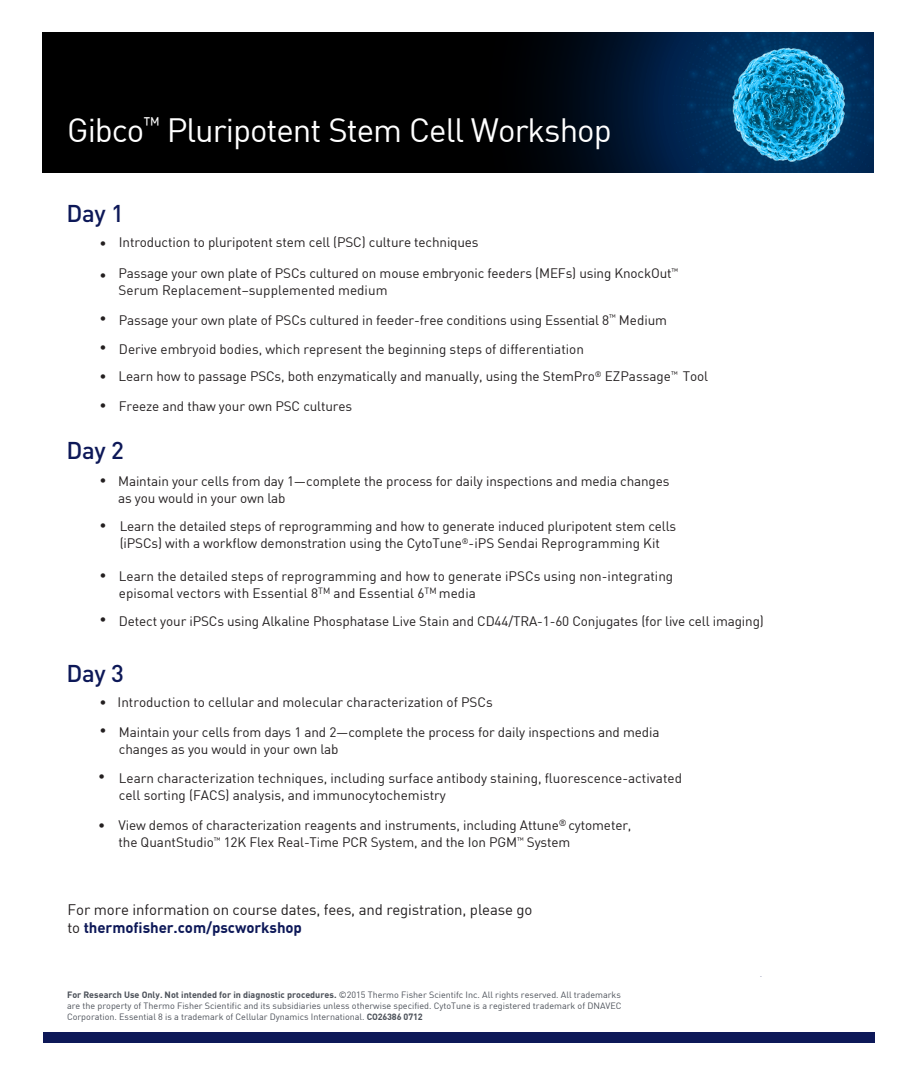
<style>
.page{position:relative;width:918px;height:1085px;background:#fff}
.page>*{position:absolute;margin:0;border:0;box-sizing:border-box;transform-origin:0 0}
.Basic_Subhead_1{font:33px "DIN Offc Pro";letter-spacing:-.03em;color:#fff}
.Subhead_2{font:500 24px "DIN Pro";letter-spacing:-.015em;color:#0d1858}
.Call_to_Action{font:15px/18px "DIN Offc Pro";letter-spacing:-.01em;color:#231f20}
.t1{font:13.5px/16.8px "DIN Offc Pro";letter-spacing:-.01em;color:#231f20}
.t2{font:13.5px "DIN Pro";color:#231f20}
.Legal{font:9px/10.8px "DIN Offc Pro";color:#4c5159;text-align:justify}
.s1{font-family:"DIN Pro"}
.s2{font-weight:700;color:#0d1858}
.s3{font-weight:700}
</style>
<div class="page">
<svg style="left:42px;top:33px;width:832px;height:139px;background:#00050c"></svg>
<img style="left:703px;top:32px;width:162px;height:141px">
<div style="left:43px;top:1032px;width:832px;height:11px;background:#0d1858"></div>
<p class="Basic_Subhead_1" style="left:67px;top:104px;width:546px">Gibco<sup>™</sup> Pluripotent Stem Cell Workshop</p>
<p class="Subhead_2" style="left:66px;top:197px;width:59px">Day 1</p>
<p class="t1" style="left:99px;top:232px;width:381px"><span class="s1">•</span> Introduction to pluripotent stem cell (PSC) culture techniques</p>
<p class="t1" style="left:119px;top:263px;width:561px;text-indent:-19px"><span class="s1">•</span> Passage your own plate of PSCs cultured on mouse embryonic feeders (MEFs) using KnockOut<sup>™<br></sup>Serum Replacement–supplemented medium</p>
<p class="t1" style="left:99px;top:310px;width:569px"><sup>•</sup> Passage your own plate of PSCs cultured in feeder-free conditions using Essential 8<sup>™</sup> Medium</p>
<p class="t1" style="left:99px;top:339px;width:486px"><sup>•</sup> Derive embryoid bodies, which represent the beginning steps of differentiation</p>
<p class="t1" style="left:99px;top:367px;width:610px"><span class="s1">•</span> Learn how to passage PSCs, both enzymatically and manually, using the StemPro<sup>®</sup> EZPassage<sup>™</sup> Tool</p>
<p class="t1" style="left:99px;top:396px;width:254px"><span class="s1">•</span> Freeze and thaw your own PSC cultures</p>
<p class="Subhead_2" style="left:66px;top:433px;width:59px">Day 2</p>
<p class="t2" style="left:99px;top:470px;width:9px">•</p>
<p class="t1" style="left:120px;top:515px;width:558px;line-height:17.4px">Learn the detailed steps of reprogramming and how to generate induced pluripotent stem cells (iPSCs) with a workflow demonstration using the CytoTune<sup>®</sup>-iPS Sendai Reprogramming Kit</p>
<p class="t1" style="left:118px;top:471px;width:553px">Maintain your cells from day 1—complete the process for daily inspections and media changes as you would in your own lab</p>
<p class="t2" style="left:99px;top:516px;width:9px">•</p>
<p class="t1" style="left:119px;top:566px;width:556px;text-indent:-19px"><span class="s1">•</span> Learn the detailed steps of reprogramming and how to generate iPSCs using non-integrating episomal vectors with Essential 8<sup>TM</sup> and Essential 6<sup>TM</sup> media</p>
<p class="t1" style="left:99px;top:611px;width:666px"><span class="s1">•</span> Detect your iPSCs using Alkaline Phosphatase Live Stain and CD44/TRA-1-60 Conjugates (for live cell imaging)</p>
<p class="Subhead_2" style="left:66px;top:657px;width:59px">Day 3</p>
<p class="t1" style="left:99px;top:692px;width:395px"><span class="s1">•</span> Introduction to cellular and molecular characterization of PSCs</p>
<p class="t1" style="left:119px;top:722px;width:542px;text-indent:-19px"><sup>•</sup> Maintain your cells from days 1 and 2—complete the process for daily inspections and media changes as you would in your own lab</p>
<p class="t1" style="left:119px;top:768px;width:565px;text-indent:-21px"><span class="s1">•</span> Learn characterization techniques, including surface antibody staining, fluorescence-activated cell sorting (FACS) analysis, and immunocytochemistry</p>
<p class="t1" style="left:119px;top:815px;width:514px;text-indent:-20px"><span class="s1">•</span> View demos of characterization reagents and instruments, including Attune<sup>®</sup> cytometer, the QuantStudio<sup>™</sup> 12K Flex Real-Time PCR System, and the Ion PGM<sup>™</sup> System</p>
<p class="Call_to_Action" style="left:68px;top:899px;width:466px">For more information on course dates, fees, and registration, please go to <span class="s2">thermofisher.com/pscworkshop</span></p>
<p class="Legal" style="left:67px;top:988px;width:556px"><span class="s3">For Research Use Only. Not intended for in diagnostic procedures.</span> ©2015 Thermo Fisher Scientifc Inc. All rights reserved. All trademarks are the property of Thermo Fisher Scientific and its subsidiaries unless otherwise specified. CytoTune is a registered trademark of DNAVEC Corporation. Essential 8 is a trademark of Cellular Dynamics International. <span class="s3">CO26386 0712</span></p>
</div>
